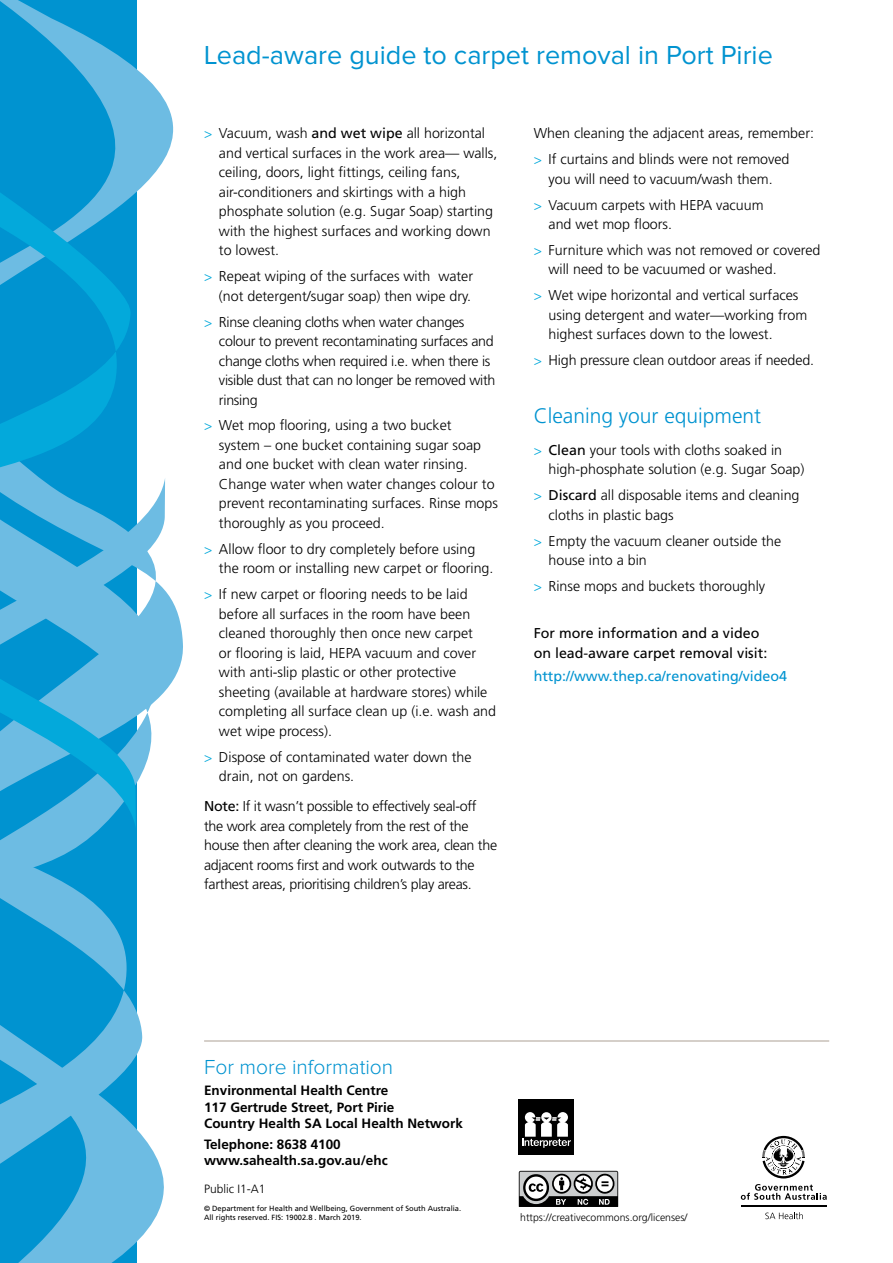
<style>
.page{position:relative;width:893px;height:1263px;background:#fff}
.page>*{position:absolute;margin:0;border:0;box-sizing:border-box;transform-origin:0 0}
.t1{font:27px "Proxima Nova";color:#0093d0}
.t2{font:300 21px "Frutiger";color:#0093d0}
.t3{font:300 21px "Proxima Nova";color:#0093d0}
.t4{font:300 14.25px/19.5px "Frutiger";color:#000}
.t5{font:300 14.25px/19.5px "Frutiger";letter-spacing:-.02em;color:#000}
.t6{font:14.25px/19.5px "Frutiger";color:#000}
.t7{font:14.25px "Frutiger";color:#0093d0}
.t8{font:700 13.5px/16.5px "Frutiger";color:#000}
.t9{font:300 12px "Frutiger";color:#000}
.t10{font:300 10.5px "Frutiger";color:#000}
.t11{font:7.5px/9px "Frutiger";color:#000}
.s1{font-size:13.5px;color:#03a9db}
.s2{font-weight:400}
</style>
<div class="page">
<hr style="left:204px;top:1040px;width:625px;height:1px;background:#aca095">
<svg style="left:519px;top:1171px;width:99px;height:36px"></svg>
<div style="left:519px;top:1100px;width:55px;height:55px;background:#000"></div>
<svg style="left:522px;top:1112px;width:49px;height:36px"></svg>
<svg style="left:765px;top:1212px;width:38px;height:7px"></svg>
<hr style="left:741px;top:1205px;width:86px;height:2px;background:#000">
<svg style="left:741px;top:1184px;width:86px;height:16px"></svg>
<svg style="left:762px;top:1136px;width:43px;height:42px"></svg>
<svg style="left:0;top:803px;width:137px;height:42px;background:#41abdb"></svg>
<svg style="left:0;top:478px;width:183px;height:325px"></svg>
<svg style="left:0;top:0;width:174px;height:179px;background:#3eacdb"></svg>
<svg style="left:0;top:845px;width:137px;height:166px;background:#26a1d6"></svg>
<svg style="left:0;top:1011px;width:164px;height:252px;background:#56b4df"></svg>
<svg style="left:0;top:668px;width:136px;height:161px;background:#35abdb"></svg>
<svg style="left:0;top:179px;width:165px;height:477px;background:#40afdc"></svg>
<h1 class="t1" style="left:204px;top:40px;width:570px">Lead-aware guide to carpet removal in Port Pirie</h1>
<p class="t4" style="left:219px;top:124px;width:280px;text-indent:-15px"><span class="s1">&gt;</span> Vacuum, wash <span class="s2">and wet wipe</span> all horizontal and vertical surfaces in the work area— walls, ceiling, doors, light fittings, ceiling fans, air-conditioners and skirtings with a high phosphate solution (e.g. Sugar Soap) starting with the highest surfaces and working down to lowest.</p>
<p class="t4" style="left:204px;top:267px;width:271px;text-align:right"><span class="s1">&gt;</span> Repeat wiping of the surfaces with water (not detergent/sugar soap) then wipe dry.</p>
<p class="t5" style="left:219px;top:312px;width:278px;text-indent:-15px"><span class="s1">&gt;</span> Rinse cleaning cloths when water changes colour to prevent recontaminating surfaces and change cloths when required i.e. when there is visible dust that can no longer be removed with rinsing</p>
<p class="t4" style="left:219px;top:416px;width:280px;text-indent:-15px"><span class="s1">&gt;</span> Wet mop flooring, using a two bucket<br>system – one bucket containing sugar soap and one bucket with clean water rinsing.<br>Change water when water changes colour to prevent recontaminating surfaces. Rinse mops thoroughly as you proceed.</p>
<p class="t4" style="left:219px;top:539px;width:276px;text-indent:-15px"><span class="s1">&gt;</span> Allow floor to dry completely before using the room or installing new carpet or flooring.</p>
<p class="t4" style="left:219px;top:585px;width:279px;text-indent:-15px"><span class="s1">&gt;</span> If new carpet or flooring needs to be laid before all surfaces in the room have been cleaned thoroughly then once new carpet<br>or flooring is laid, HEPA vacuum and cover with anti-slip plastic or other protective sheeting (available at hardware stores) while completing all surface clean up (i.e. wash and wet wipe process).</p>
<p class="t4" style="left:219px;top:747px;width:254px;text-indent:-15px"><span class="s1">&gt;</span> Dispose of contaminated water down the drain, not on gardens.</p>
<p class="t5" style="left:204px;top:797px;width:294px"><span class="s2">Note:</span> If it wasn’t possible to effectively seal-off the work area completely from the rest of the house then after cleaning the work area, clean the adjacent rooms first and work outwards to the farthest areas, prioritising children’s play areas.</p>
<p class="t4" style="left:534px;top:121px;width:282px;line-height:26px">When cleaning the adjacent areas, remember: <span class="s1">&gt;</span> If curtains and blinds were not removed</p>
<p class="t4" style="left:534px;top:166px;width:240px;line-height:26px;text-indent:15px">you will need to vacuum/wash them. <span class="s1">&gt;</span> Vacuum carpets with HEPA vacuum</p>
<p class="t4" style="left:534px;top:211px;width:288px;line-height:26px;text-indent:15px">and wet mop floors.<br><span class="s1">&gt;</span> Furniture which was not removed or covered</p>
<p class="t4" style="left:534px;top:257px;width:266px;line-height:26px;text-align:center">will need to be vacuumed or washed.<br><span class="s1">&gt;</span> Wet wipe horizontal and vertical surfaces</p>
<p class="t4" style="left:549px;top:305px;width:260px">using detergent and water—working from highest surfaces down to the lowest.</p>
<p class="t4" style="left:534px;top:351px;width:282px"><span class="s1">&gt;</span> High pressure clean outdoor areas if needed.</p>
<h2 class="t2" style="left:534px;top:403px;width:229px">Cleaning your equipment</h2>
<p class="t4" style="left:549px;top:440px;width:257px;text-indent:-15px"><span class="s1">&gt;</span> <span class="s2">Clean</span> your tools with cloths soaked in high-phosphate solution (e.g. Sugar Soap)</p>
<p class="t4" style="left:549px;top:486px;width:252px;text-indent:-15px"><span class="s1">&gt;</span> <span class="s2">Discard</span> all disposable items and cleaning cloths in plastic bags</p>
<p class="t4" style="left:549px;top:531px;width:234px;text-indent:-15px"><span class="s1">&gt;</span> Empty the vacuum cleaner outside the house into a bin</p>
<p class="t4" style="left:534px;top:576px;width:233px"><span class="s1">&gt;</span> Rinse mops and buckets thoroughly</p>
<p class="t6" style="left:534px;top:623px;width:235px">For more information and a video on lead-aware carpet removal visit:</p>
<p class="t7" style="left:534px;top:668px;width:255px">http://www.thep.ca/renovating/video4</p>
<h2 class="t3" style="left:204px;top:1058px;width:191px">For more information</h2>
<p class="t8" style="left:204px;top:1082px;width:260px">Environmental Health Centre<br>117 Gertrude Street, Port Pirie<br>Country Health SA Local Health Network</p>
<p class="t8" style="left:204px;top:1136px;width:185px">Telephone: 8638 4100 www.sahealth.sa.gov.au/ehc</p>
<p class="t9" style="left:204px;top:1182px;width:63px">Public I1-A1</p>
<p class="t11" style="left:204px;top:1204px;width:259px">© Department for Health and Wellbeing, Government of South Australia.<br>All rights reserved. FIS: 19002.8 . March 2019.</p>
<p class="t10" style="left:520px;top:1211px;width:169px">https://creativecommons.org/licenses/</p>
</div>
